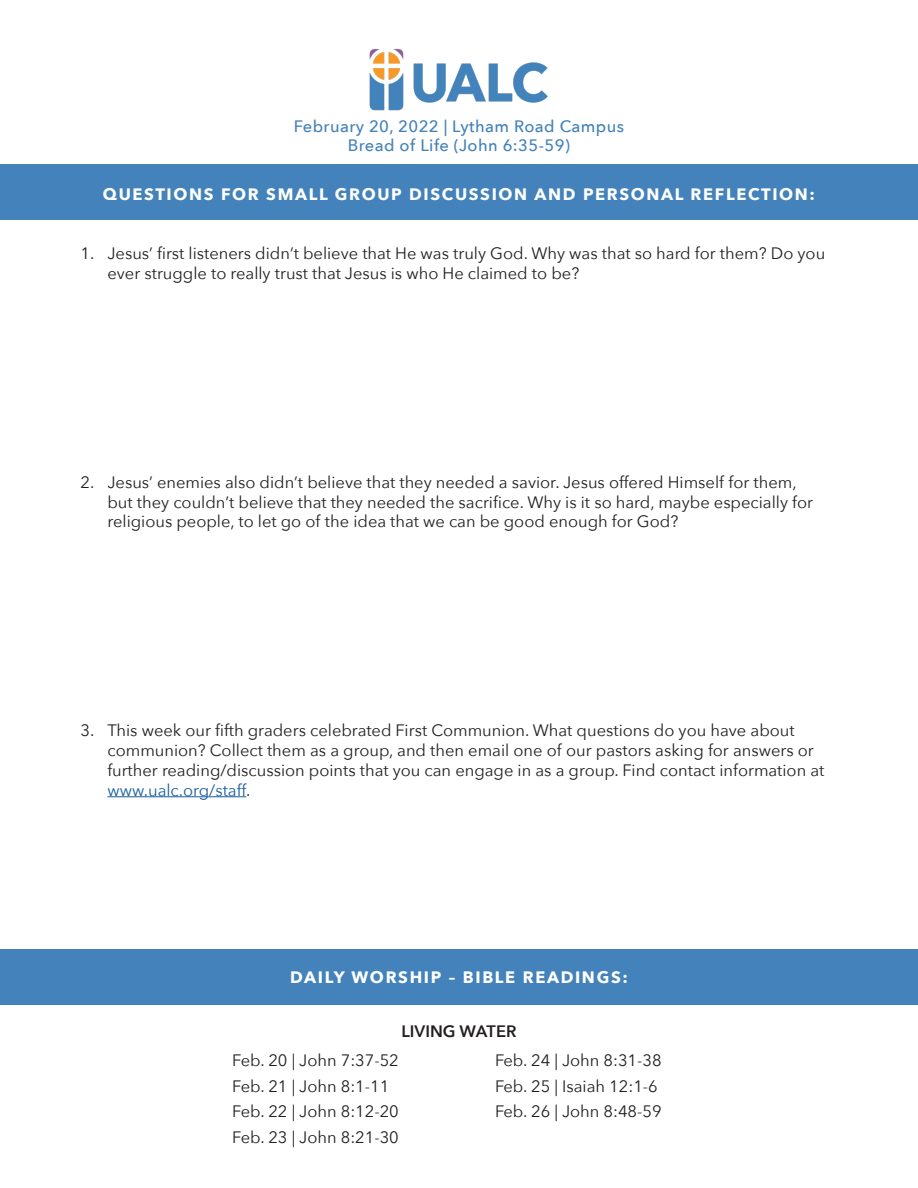
<style>
.page{position:relative;width:918px;height:1188px;background:#fff}
.page>*{position:absolute;margin:0;border:0;box-sizing:border-box;transform-origin:0 0}
.Daily_text_descripti{font:16.5px/19.8px "Avenir Next";color:#231f20}
.t1{font:700 16.5px "Avenir Next";letter-spacing:.1em;color:#fff}
.t2{font:500 16.5px "Avenir Next";letter-spacing:.025em;color:#4382ba}
.Daily_text_descripti-2{font:600 16.5px "Avenir Next";color:#231f20}
.s1{color:#175d9e}
</style>
<div class="page">
<div style="left:0;top:165px;width:918px;height:55px;background:#4382ba"></div>
<hr style="left:107px;top:796px;width:139px;height:1px;background:#175d9e">
<img style="left:369px;top:49px;width:179px;height:62px">
<div style="left:0;top:950px;width:918px;height:55px;background:#4382ba"></div>
<p class="t2" style="left:294px;top:112px;width:332px">February 20, 2022 | Lytham Road Campus</p>
<p class="t2" style="left:348px;top:132px;width:224px">Bread of Life (John 6:35-59)</p>
<p class="t1" style="left:103px;top:180px;width:714px">QUESTIONS FOR SMALL GROUP DISCUSSION AND PERSONAL REFLECTION:</p>
<p class="Daily_text_descripti" style="left:107px;top:243px;width:719px;text-indent:-27px">1. Jesus’ first listeners didn’t believe that He was truly God. Why was that so hard for them? Do you ever struggle to really trust that Jesus is who He claimed to be?</p>
<p class="Daily_text_descripti" style="left:107px;top:471px;width:707px;text-indent:-27px">2. Jesus’ enemies also didn’t believe that they needed a savior. Jesus offered Himself for them, but they couldn’t believe that they needed the sacrifice. Why is it so hard, maybe especially for religious people, to let go of the idea that we can be good enough for God?</p>
<p class="Daily_text_descripti" style="left:107px;top:720px;width:718px;text-indent:-27px">3. This week our fifth graders celebrated First Communion. What questions do you have about communion? Collect them as a group, and then email one of our pastors asking for answers or further reading/discussion points that you can engage in as a group. Find contact information at <span class="s1">www.ualc.org/staff</span>.</p>
<p class="t1" style="left:290px;top:963px;width:339px">DAILY WORSHIP – BIBLE READINGS:</p>
<p class="Daily_text_descripti-2" style="left:402px;top:1017px;width:116px">LIVING WATER</p>
<p class="Daily_text_descripti" style="left:232px;top:1050px;width:168px">Feb. 20 | John 7:37-52</p>
<p class="Daily_text_descripti" style="left:232px;top:1075px;width:159px">Feb. 21 | John 8:1-11</p>
<p class="Daily_text_descripti" style="left:232px;top:1101px;width:168px">Feb. 22 | John 8:12-20</p>
<p class="Daily_text_descripti" style="left:232px;top:1126px;width:168px">Feb. 23 | John 8:21-30</p>
<p class="Daily_text_descripti" style="left:495px;top:1050px;width:168px">Feb. 24 | John 8:31-38</p>
<p class="Daily_text_descripti" style="left:495px;top:1075px;width:164px">Feb. 25 | Isaiah 12:1-6</p>
<p class="Daily_text_descripti" style="left:495px;top:1101px;width:168px">Feb. 26 | John 8:48-59</p>
</div>
